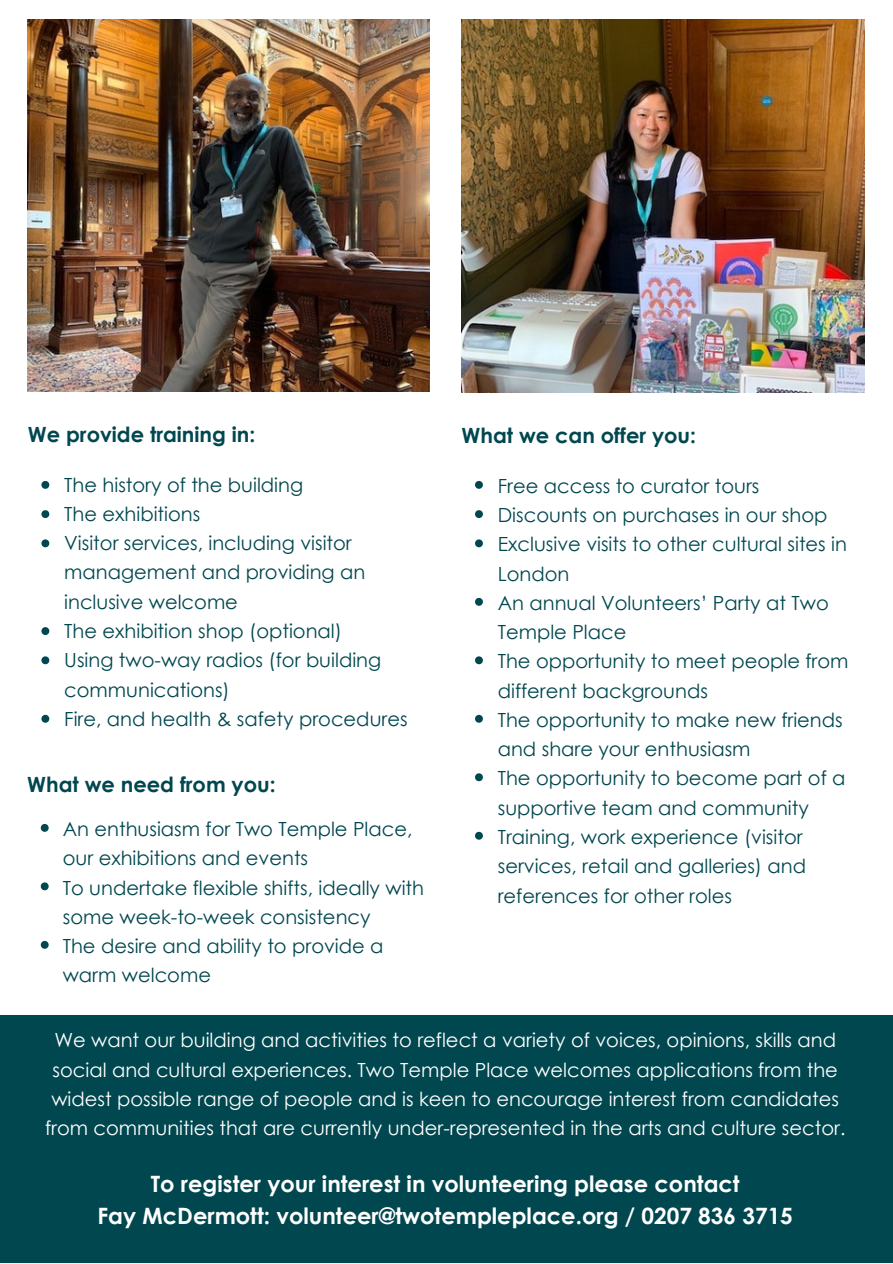
<style>
.page{position:relative;width:893px;height:1264px;background:#fff}
.page>*{position:absolute;margin:0;border:0;box-sizing:border-box;transform-origin:0 0}
.t1{font:700 22.5px/31.5px "Century Gothic";color:#fff;text-align:center}
.t2{font:700 21px "Century Gothic";color:#01474f}
.t3{font:19.5px/29.2px "Century Gothic";color:#01474f}
.t4{font:19.5px/29.2px "Century Gothic";color:#fff;text-align:center}
</style>
<div class="page">
<div style="left:0;top:1015px;width:892px;height:247px;background:#01474f"></div>
<svg style="left:475px;top:481px;width:8px;height:8px"></svg>
<svg style="left:475px;top:510px;width:8px;height:8px"></svg>
<svg style="left:475px;top:539px;width:8px;height:8px"></svg>
<svg style="left:475px;top:598px;width:8px;height:7px"></svg>
<svg style="left:475px;top:656px;width:8px;height:8px"></svg>
<svg style="left:475px;top:715px;width:8px;height:7px"></svg>
<svg style="left:475px;top:773px;width:8px;height:8px"></svg>
<svg style="left:475px;top:831px;width:8px;height:8px"></svg>
<img style="left:27px;top:20px;width:403px;height:372px">
<img style="left:461px;top:20px;width:403px;height:372px">
<svg style="left:41px;top:824px;width:8px;height:7px"></svg>
<svg style="left:41px;top:882px;width:8px;height:8px"></svg>
<svg style="left:41px;top:940px;width:8px;height:8px"></svg>
<svg style="left:41px;top:481px;width:8px;height:8px"></svg>
<svg style="left:41px;top:510px;width:8px;height:8px"></svg>
<svg style="left:41px;top:539px;width:8px;height:8px"></svg>
<svg style="left:41px;top:627px;width:8px;height:8px"></svg>
<svg style="left:41px;top:656px;width:8px;height:8px"></svg>
<svg style="left:41px;top:715px;width:8px;height:7px"></svg>
<p class="t2" style="left:28px;top:418px;width:229px">We provide training in:</p>
<p class="t3" style="left:64px;top:469px;width:345px">The history of the building<br>The exhibitions<br>Visitor services, including visitor management and providing an inclusive welcome<br>The exhibition shop (optional)<br>Using two-way radios (for building communications)<br>Fire, and health &amp; safety procedures</p>
<p class="t2" style="left:27px;top:768px;width:250px">What we need from you:</p>
<p class="t3" style="left:63px;top:814px;width:363px">An enthusiasm for Two Temple Place, our exhibitions and events<br>To undertake flexible shifts, ideally with some week-to-week consistency<br>The desire and ability to provide a warm welcome</p>
<p class="t2" style="left:461px;top:419px;width:236px">What we can offer you:</p>
<p class="t3" style="left:497px;top:471px;width:352px">Free access to curator tours<br>Discounts on purchases in our shop<br>Exclusive visits to other cultural sites in<br>London<br>An annual Volunteers’ Party at Two<br>Temple Place<br>The opportunity to meet people from different backgrounds<br>The opportunity to make new friends and share your enthusiasm<br>The opportunity to become part of a supportive team and community<br>Training, work experience (visitor services, retail and galleries) and references for other roles</p>
<p class="t4" style="left:45px;top:1025px;width:801px">We want our building and activities to reflect a variety of voices, opinions, skills and social and cultural experiences. Two Temple Place welcomes applications from the widest possible range of people and is keen to encourage interest from candidates from communities that are currently under-represented in the arts and culture sector.</p>
<p class="t1" style="left:97px;top:1167px;width:697px">To register your interest in volunteering please contact<br>Fay McDermott: volunteer@twotempleplace.org / 0207 836 3715</p>
</div>
